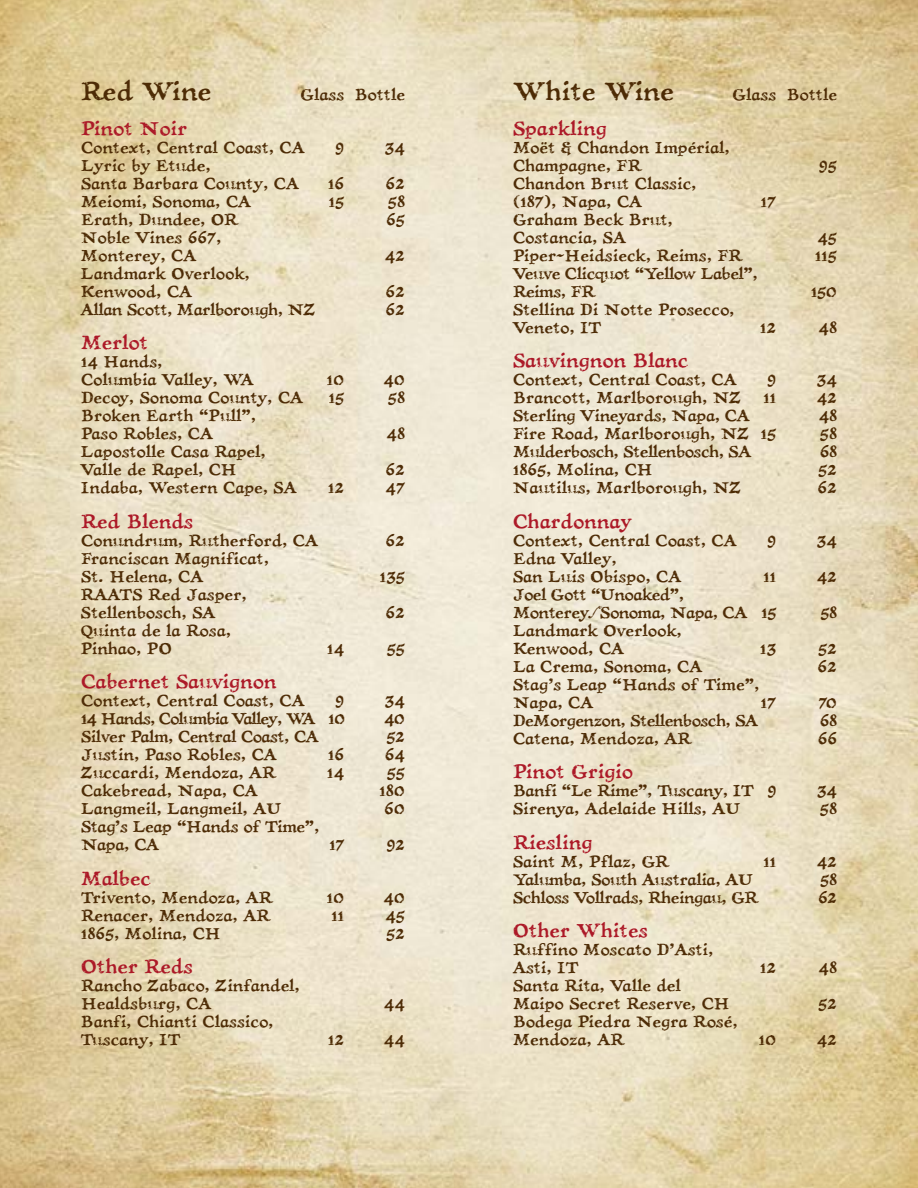
<style>
.page{position:relative;width:918px;height:1188px;background:#fff}
.page>*{position:absolute;margin:0;border:0;box-sizing:border-box;transform-origin:0 0}
.t1{font:24px "CC Treasure Trove Aged";color:#4d2b05}
.t2{font:18px "CC Treasure Trove Aged";color:#ac1927}
.t3{font:15px/18px "CC Treasure Trove Aged";color:#4d2b05}
.t4{font:15px/18px "CC Treasure Trove Aged";letter-spacing:-.03em;color:#4d2b05}
.t5{font:15px/18px "CC Treasure Trove Aged";letter-spacing:-.02em;color:#4d2b05}
.t6{font:15px "CC Treasure Trove Aged";letter-spacing:-.06em;color:#4d2b05}
</style>
<div class="page">
<img style="left:0;top:0;width:918px;height:1188px">
<h1 class="t1" style="left:81px;top:76px;width:132px">Red Wine</h1>
<p class="t3" style="left:301px;top:86px;width:106px">Glass Bottle</p>
<p class="t2" style="left:81px;top:117px;width:108px">Pinot Noir</p>
<p class="t3" style="left:81px;top:138px;width:225px">Context, Central Coast, CA</p>
<p class="t3" style="left:336px;top:138px;width:10px">9</p>
<p class="t3" style="left:385px;top:138px;width:22px">34</p>
<p class="t3" style="left:81px;top:156px;width:220px">Lyric by Etude,<br>Santa Barbara County, CA</p>
<p class="t3" style="left:328px;top:174px;width:18px">16</p>
<p class="t3" style="left:386px;top:174px;width:21px">62</p>
<p class="t3" style="left:81px;top:192px;width:172px">Meiomi, Sonoma, CA</p>
<p class="t3" style="left:329px;top:192px;width:17px">15</p>
<p class="t3" style="left:388px;top:192px;width:19px">58</p>
<p class="t3" style="left:81px;top:210px;width:158px">Erath, Dundee, OR</p>
<p class="t3" style="left:386px;top:210px;width:20px">65</p>
<p class="t3" style="left:81px;top:228px;width:142px">Noble Vines 667,<br>Monterey, CA</p>
<p class="t3" style="left:385px;top:246px;width:22px">42</p>
<p class="t3" style="left:81px;top:264px;width:170px">Landmark Overlook,<br>Kenwood, CA</p>
<p class="t3" style="left:386px;top:282px;width:21px">62</p>
<p class="t4" style="left:81px;top:300px;width:236px">Allan Scott, Marlborough, NZ</p>
<p class="t3" style="left:386px;top:300px;width:21px">62</p>
<p class="t2" style="left:81px;top:331px;width:69px">Merlot</p>
<p class="t3" style="left:81px;top:353px;width:174px">14 Hands,<br>Columbia Valley, WA</p>
<p class="t3" style="left:327px;top:371px;width:19px">10</p>
<p class="t3" style="left:383px;top:371px;width:23px">40</p>
<p class="t3" style="left:81px;top:389px;width:224px">Decoy, Sonoma County, CA</p>
<p class="t3" style="left:329px;top:389px;width:17px">15</p>
<p class="t3" style="left:388px;top:389px;width:19px">58</p>
<p class="t3" style="left:81px;top:407px;width:177px">Broken Earth “Pull”,<br>Paso Robles, CA</p>
<p class="t3" style="left:387px;top:425px;width:20px">48</p>
<p class="t3" style="left:81px;top:443px;width:186px">Lapostolle Casa Rapel,<br>Valle de Rapel, CH</p>
<p class="t3" style="left:386px;top:461px;width:21px">62</p>
<p class="t3" style="left:81px;top:479px;width:217px">Indaba, Western Cape, SA</p>
<p class="t3" style="left:328px;top:479px;width:18px">12</p>
<p class="t3" style="left:386px;top:479px;width:21px">47</p>
<p class="t2" style="left:81px;top:510px;width:114px">Red Blends</p>
<p class="t3" style="left:81px;top:531px;width:239px">Conundrum, Rutherford, CA</p>
<p class="t3" style="left:386px;top:531px;width:21px">62</p>
<p class="t3" style="left:81px;top:549px;width:189px">Franciscan Magnificat,<br>St. Helena, CA</p>
<p class="t3" style="left:380px;top:567px;width:27px">135</p>
<p class="t3" style="left:81px;top:585px;width:167px">RAATS Red Jasper,<br>Stellenbosch, SA</p>
<p class="t3" style="left:81px;top:621px;width:151px">Quinta de la Rosa,<br>Pinhao, PO</p>
<p class="t3" style="left:386px;top:603px;width:21px">62</p>
<p class="t3" style="left:327px;top:639px;width:18px">14</p>
<p class="t3" style="left:387px;top:639px;width:20px">55</p>
<p class="t2" style="left:81px;top:670px;width:197px">Cabernet Sauvignon</p>
<p class="t3" style="left:81px;top:692px;width:225px">Context, Central Coast, CA</p>
<p class="t3" style="left:336px;top:692px;width:10px">9</p>
<p class="t3" style="left:385px;top:692px;width:22px">34</p>
<p class="t6" style="left:81px;top:709px;width:266px">14 Hands, Columbia Valley, WA 10</p>
<p class="t3" style="left:384px;top:710px;width:22px">40</p>
<p class="t4" style="left:81px;top:728px;width:239px">Silver Palm, Central Coast, CA</p>
<p class="t3" style="left:387px;top:728px;width:20px">52</p>
<p class="t3" style="left:81px;top:746px;width:197px">Justin, Paso Robles, CA</p>
<p class="t3" style="left:328px;top:746px;width:18px">16</p>
<p class="t3" style="left:385px;top:746px;width:22px">64</p>
<p class="t3" style="left:81px;top:764px;width:196px">Zuccardi, Mendoza, AR</p>
<p class="t3" style="left:327px;top:764px;width:18px">14</p>
<p class="t3" style="left:387px;top:764px;width:20px">55</p>
<p class="t3" style="left:81px;top:782px;width:178px">Cakebread, Napa, CA</p>
<p class="t3" style="left:379px;top:782px;width:27px">180</p>
<p class="t3" style="left:81px;top:800px;width:202px">Langmeil, Langmeil, AU</p>
<p class="t3" style="left:384px;top:800px;width:22px">60</p>
<p class="t5" style="left:81px;top:818px;width:240px">Stag’s Leap “Hands of Time”,<br>Napa, CA</p>
<p class="t3" style="left:329px;top:836px;width:17px">17</p>
<p class="t3" style="left:387px;top:836px;width:20px">92</p>
<p class="t2" style="left:81px;top:867px;width:71px">Malbec</p>
<p class="t3" style="left:81px;top:888px;width:193px">Trivento, Mendoza, AR</p>
<p class="t3" style="left:327px;top:888px;width:19px">10</p>
<p class="t3" style="left:383px;top:888px;width:23px">40</p>
<p class="t3" style="left:81px;top:906px;width:190px">Renacer, Mendoza, AR</p>
<p class="t3" style="left:331px;top:906px;width:14px">11</p>
<p class="t3" style="left:385px;top:906px;width:21px">45</p>
<p class="t3" style="left:81px;top:924px;width:141px">1865, Molina, CH</p>
<p class="t3" style="left:386px;top:924px;width:20px">52</p>
<p class="t2" style="left:81px;top:955px;width:113px">Other Reds</p>
<p class="t3" style="left:81px;top:977px;width:220px">Rancho Zabaco, Zinfandel,<br>Healdsburg, CA</p>
<p class="t3" style="left:384px;top:995px;width:23px">44</p>
<p class="t3" style="left:81px;top:1013px;width:194px">Banfi, Chianti Classico,<br>Tuscany, IT</p>
<p class="t3" style="left:328px;top:1031px;width:18px">12</p>
<p class="t3" style="left:384px;top:1031px;width:23px">44</p>
<h1 class="t1" style="left:513px;top:76px;width:162px">White Wine</h1>
<p class="t3" style="left:733px;top:86px;width:106px">Glass Bottle</p>
<p class="t2" style="left:513px;top:117px;width:95px">Sparkling</p>
<p class="t3" style="left:513px;top:138px;width:218px">Moët &amp; Chandon Impérial,<br>Champagne, FR</p>
<p class="t3" style="left:819px;top:156px;width:19px">95</p>
<p class="t3" style="left:513px;top:174px;width:185px">Chandon Brut Classic, (187), Napa, CA</p>
<p class="t3" style="left:761px;top:192px;width:17px">17</p>
<p class="t3" style="left:513px;top:210px;width:161px">Graham Beck Brut,<br>Costancia, SA</p>
<p class="t3" style="left:817px;top:228px;width:21px">45</p>
<p class="t3" style="left:513px;top:246px;width:231px">Piper-Heidsieck, Reims, FR</p>
<p class="t3" style="left:815px;top:246px;width:23px">115</p>
<p class="t4" style="left:513px;top:264px;width:246px">Veuve Clicquot “Yellow Label”,<br>Reims, FR</p>
<p class="t3" style="left:811px;top:282px;width:27px">150</p>
<p class="t3" style="left:513px;top:300px;width:223px">Stellina Di Notte Prosecco,<br>Veneto, IT</p>
<p class="t3" style="left:760px;top:318px;width:18px">12</p>
<p class="t3" style="left:819px;top:318px;width:20px">48</p>
<p class="t2" style="left:513px;top:349px;width:177px">Sauvingnon Blanc</p>
<p class="t3" style="left:513px;top:371px;width:225px">Context, Central Coast, CA</p>
<p class="t3" style="left:768px;top:371px;width:10px">9</p>
<p class="t3" style="left:817px;top:371px;width:22px">34</p>
<p class="t3" style="left:513px;top:389px;width:230px">Brancott, Marlborough, NZ</p>
<p class="t3" style="left:763px;top:389px;width:14px">11</p>
<p class="t3" style="left:817px;top:389px;width:22px">42</p>
<p class="t5" style="left:513px;top:407px;width:238px">Sterling Vineyards, Napa, CA</p>
<p class="t3" style="left:819px;top:407px;width:20px">48</p>
<p class="t3" style="left:513px;top:425px;width:265px">Fire Road, Marlborough, NZ 15</p>
<p class="t3" style="left:820px;top:425px;width:19px">58</p>
<p class="t4" style="left:513px;top:443px;width:240px">Mulderbosch, Stellenbosch, SA</p>
<p class="t3" style="left:820px;top:443px;width:19px">68</p>
<p class="t3" style="left:513px;top:461px;width:141px">1865, Molina, CH</p>
<p class="t3" style="left:818px;top:461px;width:20px">52</p>
<p class="t3" style="left:513px;top:479px;width:230px">Nautilus, Marlborough, NZ</p>
<p class="t3" style="left:818px;top:479px;width:21px">62</p>
<p class="t2" style="left:513px;top:510px;width:120px">Chardonnay</p>
<p class="t3" style="left:513px;top:531px;width:225px">Context, Central Coast, CA</p>
<p class="t3" style="left:768px;top:531px;width:10px">9</p>
<p class="t3" style="left:817px;top:531px;width:22px">34</p>
<p class="t3" style="left:513px;top:549px;width:170px">Edna Valley,<br>San Luis Obispo, CA</p>
<p class="t3" style="left:763px;top:567px;width:14px">11</p>
<p class="t3" style="left:817px;top:567px;width:22px">42</p>
<p class="t4" style="left:513px;top:585px;width:265px">Joel Gott “Unoaked”,<br>Monterey/Sonoma, Napa, CA 15</p>
<p class="t3" style="left:820px;top:603px;width:18px">58</p>
<p class="t3" style="left:513px;top:621px;width:170px">Landmark Overlook,<br>Kenwood, CA</p>
<p class="t3" style="left:760px;top:639px;width:17px">13</p>
<p class="t3" style="left:818px;top:639px;width:20px">52</p>
<p class="t3" style="left:513px;top:657px;width:191px">La Crema, Sonoma, CA</p>
<p class="t3" style="left:818px;top:657px;width:21px">62</p>
<p class="t3" style="left:513px;top:675px;width:248px">Stag’s Leap “Hands of Time”,<br>Napa, CA</p>
<p class="t3" style="left:761px;top:693px;width:17px">17</p>
<p class="t3" style="left:818px;top:693px;width:20px">70</p>
<p class="t4" style="left:513px;top:711px;width:247px">DeMorgenzon, Stellenbosch, SA</p>
<p class="t3" style="left:820px;top:711px;width:19px">68</p>
<p class="t3" style="left:513px;top:729px;width:180px">Catena, Mendoza, AR</p>
<p class="t3" style="left:818px;top:729px;width:21px">66</p>
<p class="t2" style="left:513px;top:760px;width:122px">Pinot Grigio</p>
<p class="t5" style="left:513px;top:782px;width:265px">Banfi “Le Rime”, Tuscany, IT 9</p>
<p class="t3" style="left:817px;top:782px;width:21px">34</p>
<p class="t3" style="left:513px;top:800px;width:229px">Sirenya, Adelaide Hills, AU</p>
<p class="t3" style="left:820px;top:800px;width:19px">58</p>
<p class="t2" style="left:513px;top:831px;width:81px">Riesling</p>
<p class="t3" style="left:513px;top:852px;width:157px">Saint M, Pflaz, GR</p>
<p class="t3" style="left:763px;top:852px;width:14px">11</p>
<p class="t3" style="left:817px;top:852px;width:22px">42</p>
<p class="t5" style="left:513px;top:870px;width:242px">Yalumba, South Australia, AU</p>
<p class="t3" style="left:820px;top:870px;width:18px">58</p>
<p class="t4" style="left:513px;top:888px;width:247px">Schloss Vollrads, Rheingau, GR</p>
<p class="t3" style="left:818px;top:888px;width:20px">62</p>
<p class="t2" style="left:513px;top:919px;width:136px">Other Whites</p>
<p class="t3" style="left:513px;top:941px;width:202px">Ruffino Moscato D’Asti,<br>Asti, IT</p>
<p class="t3" style="left:760px;top:959px;width:18px">12</p>
<p class="t3" style="left:819px;top:959px;width:20px">48</p>
<p class="t3" style="left:513px;top:977px;width:218px">Santa Rita, Valle del<br>Maipo Secret Reserve, CH</p>
<p class="t3" style="left:818px;top:995px;width:20px">52</p>
<p class="t3" style="left:513px;top:1013px;width:226px">Bodega Piedra Negra Rosé,<br>Mendoza, AR</p>
<p class="t3" style="left:759px;top:1031px;width:19px">10</p>
<p class="t3" style="left:817px;top:1031px;width:22px">42</p>
</div>
